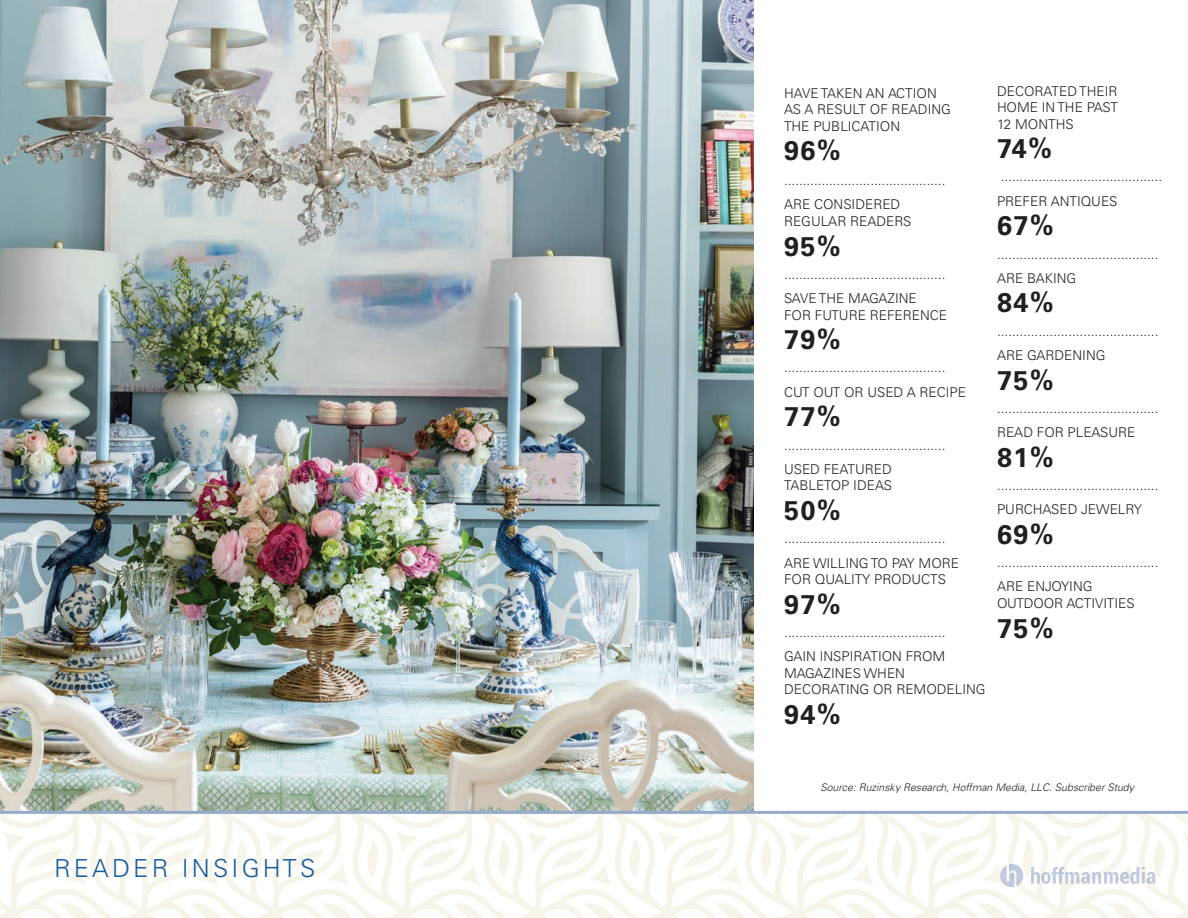
<style>
.page{position:relative;width:1188px;height:918px;background:#fff}
.page>*{position:absolute;margin:0;border:0;box-sizing:border-box;transform-origin:0 0}
.t1{font:700 27px "Univers";letter-spacing:.05em;color:#231f20}
.t2{font:300 24.9px "Univers";letter-spacing:.13em;color:#175d9e}
.Reader_Stats_Categor{font:300 13.5px/16.5px "Univers";color:#231f20}
.t3{font:italic 300 10.5px "Univers";color:#231f20}
</style>
<div class="page">
<img style="left:0;top:0;width:754px;height:811px">
<svg style="left:0;top:814px;width:1188px;height:104px"></svg>
<hr style="left:0;top:811px;width:1188px;height:3px;background:#94abc9">
<p class="t2" style="left:54px;top:853px;width:263px">READER INSIGHTS</p>
<p class="Reader_Stats_Categor" style="left:784px;top:85px;width:168px">HAVE TAKEN AN ACTION<br>AS A RESULT OF READING<br>THE PUBLICATION</p>
<p class="t1" style="left:784px;top:135px;width:58px">96%</p>
<p class="Reader_Stats_Categor" style="left:784px;top:172px;width:163px">...........................................</p>
<p class="Reader_Stats_Categor" style="left:784px;top:196px;width:129px">ARE CONSIDERED<br>REGULAR READERS</p>
<p class="t1" style="left:784px;top:230px;width:58px">95%</p>
<p class="Reader_Stats_Categor" style="left:784px;top:266px;width:163px">...........................................</p>
<p class="Reader_Stats_Categor" style="left:784px;top:290px;width:164px">SAVE THE MAGAZINE<br>FOR FUTURE REFERENCE</p>
<p class="t1" style="left:784px;top:324px;width:58px">79%</p>
<p class="Reader_Stats_Categor" style="left:784px;top:359px;width:163px">...........................................</p>
<p class="Reader_Stats_Categor" style="left:784px;top:384px;width:183px">CUT OUT OR USED A RECIPE</p>
<p class="t1" style="left:784px;top:401px;width:58px">77%</p>
<p class="Reader_Stats_Categor" style="left:784px;top:437px;width:163px">...........................................</p>
<p class="Reader_Stats_Categor" style="left:784px;top:461px;width:109px">USED FEATURED<br>TABLETOP IDEAS</p>
<p class="t1" style="left:784px;top:495px;width:58px">50%</p>
<p class="Reader_Stats_Categor" style="left:784px;top:530px;width:163px">...........................................</p>
<p class="Reader_Stats_Categor" style="left:784px;top:555px;width:177px">ARE WILLING TO PAY MORE<br>FOR QUALITY PRODUCTS</p>
<p class="t1" style="left:784px;top:588px;width:58px">97%</p>
<p class="Reader_Stats_Categor" style="left:784px;top:624px;width:163px">...........................................</p>
<p class="Reader_Stats_Categor" style="left:784px;top:648px;width:203px">GAIN INSPIRATION FROM<br>MAGAZINES WHEN<br>DECORATING OR REMODELING</p>
<p class="t1" style="left:784px;top:698px;width:58px">94%</p>
<p class="Reader_Stats_Categor" style="left:997px;top:83px;width:123px;text-align:justify">DECORATED THEIR HOME IN THE PAST 12 MONTHS</p>
<p class="t1" style="left:997px;top:133px;width:57px">74%</p>
<p class="Reader_Stats_Categor" style="left:1001px;top:168px;width:163px">...........................................</p>
<p class="Reader_Stats_Categor" style="left:997px;top:193px;width:122px">PREFER ANTIQUES</p>
<p class="t1" style="left:997px;top:210px;width:58px">67%</p>
<p class="Reader_Stats_Categor" style="left:997px;top:245px;width:163px">...........................................</p>
<p class="Reader_Stats_Categor" style="left:997px;top:270px;width:81px">ARE BAKING</p>
<p class="t1" style="left:997px;top:287px;width:58px">84%</p>
<p class="Reader_Stats_Categor" style="left:997px;top:323px;width:163px">...........................................</p>
<p class="Reader_Stats_Categor" style="left:997px;top:347px;width:110px">ARE GARDENING</p>
<p class="t1" style="left:997px;top:364px;width:58px">75%</p>
<p class="Reader_Stats_Categor" style="left:997px;top:400px;width:163px">...........................................</p>
<p class="Reader_Stats_Categor" style="left:997px;top:424px;width:140px">READ FOR PLEASURE</p>
<p class="t1" style="left:997px;top:441px;width:58px">81%</p>
<p class="Reader_Stats_Categor" style="left:997px;top:477px;width:163px">...........................................</p>
<p class="Reader_Stats_Categor" style="left:997px;top:501px;width:147px">PURCHASED JEWELRY</p>
<p class="t1" style="left:997px;top:519px;width:58px">69%</p>
<p class="Reader_Stats_Categor" style="left:997px;top:554px;width:163px">...........................................</p>
<p class="Reader_Stats_Categor" style="left:997px;top:578px;width:139px">ARE ENJOYING<br>OUTDOOR ACTIVITIES</p>
<p class="t1" style="left:997px;top:612px;width:58px">75%</p>
<p class="t3" style="left:820px;top:781px;width:315px">Source: Ruzinsky Research, Hoffman Media, LLC. Subscriber Study</p>
</div>
